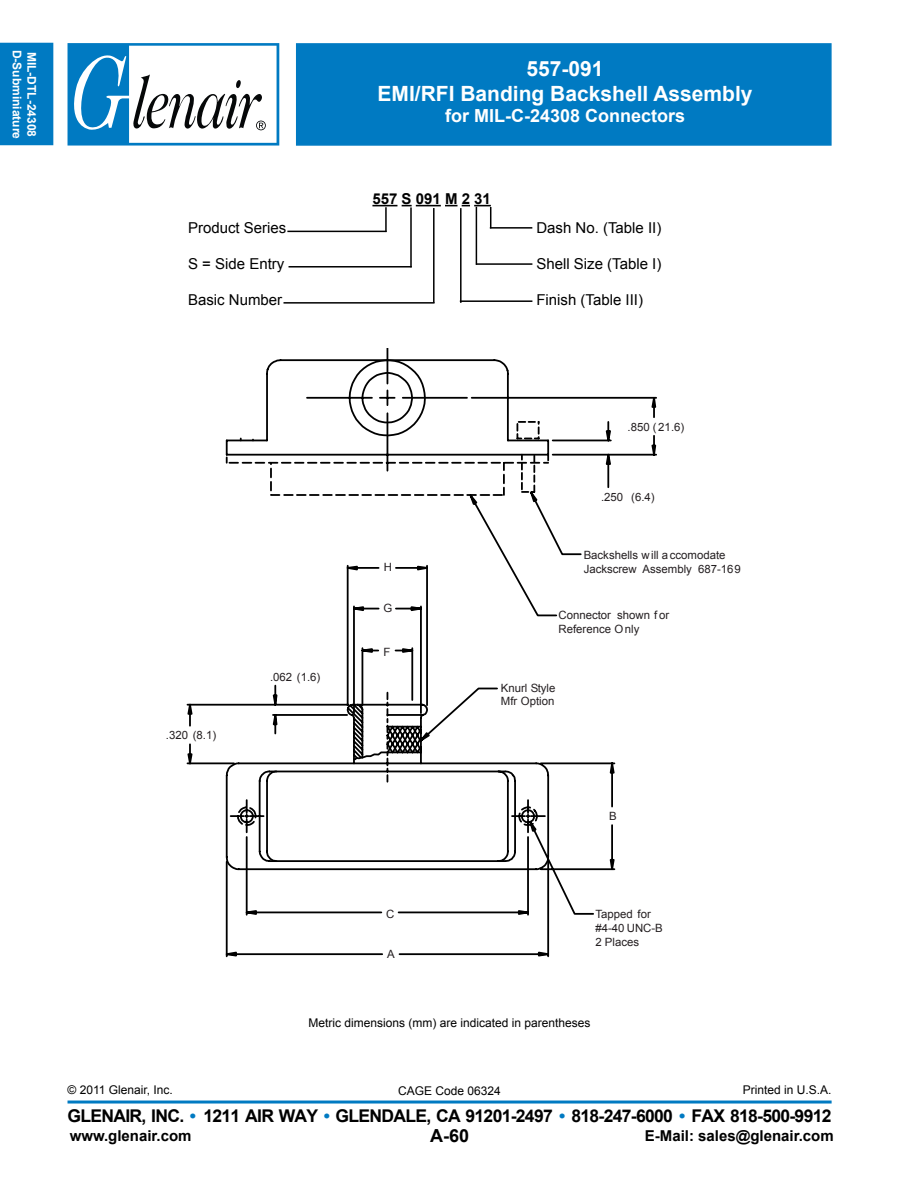
<style>
.page{position:relative;width:918px;height:1188px;background:#fff}
.page>*{position:absolute;margin:0;border:0;box-sizing:border-box;transform-origin:0 0}
.t1{font:700 21px/25.2px "Arial";color:#fff;text-align:center}
.t2{font:700 18px "Arial";color:#fff}
.t3{font:700 18px "Arial";color:#000}
.t4{font:700 17.55px "Arial";letter-spacing:-.04em;color:#000}
.t5{font:15px "Arial";color:#000}
.t6{font:700 15px "Arial";color:#000}
.t7{font:12px "Arial";color:#000}
.t8{font:700 12px "Arial";color:#fff}
.t9{font:11.4px/13.6px "Arial";color:#241f21}
.s1{color:#007ac2}
</style>
<div class="page">
<div style="left:0;top:43px;width:53px;height:102px;background:#007ac2"></div>
<div style="left:296px;top:43px;width:536px;height:103px;background:#007ac2;border:2px solid #007ac2"></div>
<hr style="left:68px;top:1101px;width:764px;height:3px;background:#007ac2">
<svg style="left:68px;top:43px;width:211px;height:103px"></svg>
<hr style="left:287px;top:231px;width:100px;height:1px;background:#000">
<hr style="left:385px;top:207px;width:2px;height:25px;background:#000">
<hr style="left:433px;top:208px;width:2px;height:95px;background:#000">
<hr style="left:460px;top:300px;width:72px;height:2px;background:#000">
<hr style="left:490px;top:227px;width:42px;height:2px;background:#000">
<svg style="left:372px;top:205px;width:119px;height:23px"></svg>
<hr style="left:289px;top:266px;width:123px;height:2px;background:#000">
<hr style="left:410px;top:207px;width:2px;height:60px;background:#000">
<hr style="left:284px;top:302px;width:151px;height:2px;background:#000">
<hr style="left:460px;top:208px;width:2px;height:95px;background:#000">
<hr style="left:476px;top:263px;width:56px;height:2px;background:#000">
<hr style="left:476px;top:207px;width:1px;height:58px;background:#000">
<svg style="left:186px;top:703px;width:364px;height:255px"></svg>
<hr style="left:387px;top:348px;width:1px;height:36px;background:#000">
<svg style="left:225px;top:358px;width:432px;height:558px"></svg>
<p class="t8" style="left:25px;top:50px;width:91px;rotate:90deg">D-Subminiature</p>
<p class="t8" style="left:40px;top:52px;width:87px;rotate:90deg">MIL-DTL-24308</p>
<h3 class="t5" style="left:188px;top:218px;width:100px">Product Series</h3>
<h3 class="t5" style="left:188px;top:254px;width:98px">S = Side Entry</h3>
<h3 class="t5" style="left:188px;top:290px;width:96px">Basic Number</h3>
<h1 class="t1" style="left:378px;top:56px;width:376px">557-091<br>EMI/RFI Banding Backshell Assembly</h1>
<h2 class="t2" style="left:445px;top:104px;width:242px">for MIL-C-24308 Connectors</h2>
<h3 class="t6" style="left:372px;top:189px;width:120px">557 S 091 M 2 31</h3>
<h3 class="t5" style="left:536px;top:217px;width:127px">Dash No. (Table II)</h3>
<h3 class="t5" style="left:536px;top:253px;width:127px">Shell Size (Table I)</h3>
<h3 class="t5" style="left:536px;top:289px;width:108px">Finish (Table III)</h3>
<p class="t9" style="left:628px;top:420px;width:58px">.850 (21.6)</p>
<p class="t9" style="left:166px;top:728px;width:52px">.320 (8.1)</p>
<p class="t9" style="left:270px;top:670px;width:52px">.062 (1.6)</p>
<p class="t9" style="left:384px;top:561px;width:10px">H</p>
<p class="t9" style="left:383px;top:601px;width:10px">G</p>
<p class="t9" style="left:384px;top:645px;width:8px">F</p>
<p class="t9" style="left:386px;top:907px;width:10px">C</p>
<p class="t9" style="left:387px;top:948px;width:9px">A</p>
<p class="t9" style="left:601px;top:490px;width:55px">.250 (6.4)</p>
<p class="t9" style="left:584px;top:549px;width:159px">Backshells will accomodate<br>Jackscrew Assembly 687-169</p>
<p class="t9" style="left:558px;top:608px;width:112px">Connector shown f or<br>Reference Only</p>
<p class="t9" style="left:501px;top:681px;width:56px">Knurl Style<br>Mfr Option</p>
<p class="t9" style="left:609px;top:809px;width:9px">B</p>
<p class="t9" style="left:595px;top:908px;width:69px">Tapped for #4-40 UNC-B<br>2 Places</p>
<p class="t7" style="left:308px;top:1015px;width:284px">Metric dimensions (mm) are indicated in parentheses</p>
<p class="t7" style="left:68px;top:1082px;width:107px">© 2011 Glenair, Inc.</p>
<p class="t7" style="left:398px;top:1083px;width:104px">CAGE Code 06324</p>
<p class="t7" style="left:743px;top:1082px;width:90px">Printed in U.S.A.</p>
<h3 class="t4" style="left:68px;top:1104px;width:766px">GLENAIR, INC. <span class="s1">•</span> 1211 AIR WAY <span class="s1">•</span> GLENDALE, CA 91201-2497 <span class="s1">•</span> 818-247-6000 <span class="s1">•</span> FAX 818-500-9912</h3>
<h3 class="t6" style="left:70px;top:1125px;width:123px">www.glenair.com</h3>
<h2 class="t3" style="left:430px;top:1124px;width:41px">A-60</h2>
<h3 class="t6" style="left:645px;top:1126px;width:190px">E-Mail: sales@glenair.com</h3>
</div>
